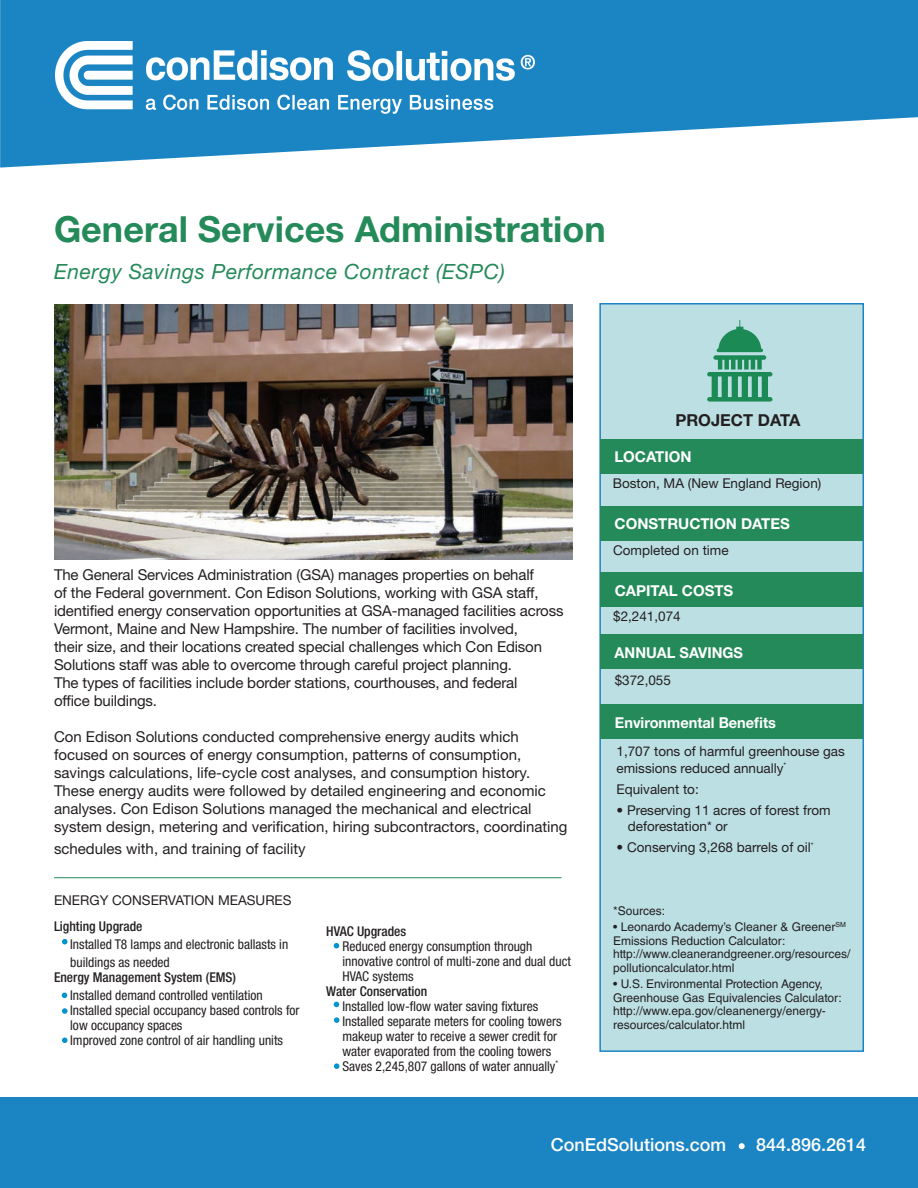
<style>
.page{position:relative;width:918px;height:1188px;background:#fff}
.page>*{position:absolute;margin:0;border:0;box-sizing:border-box;transform-origin:0 0}
.t1{font:700 36px "Helvetica Neue LT Std";color:#258a59}
.t2{font:italic 21px "Helvetica Neue LT Pro";letter-spacing:.025em;color:#258a59}
.main_text{font:500 18px "Helvetica Neue LT Pro";color:#fff}
.Highlight_text_no_ru{font:700 16.5px "Helvetica Neue LT Pro";color:#231f20}
.main_text-2{font:15px/18px "Helvetica Neue LT Pro";letter-spacing:-.01em;color:#231f20}
.Highlights_txt_with{font:700 15px "Helvetica Neue LT Pro";color:#fff}
.t3{font:condensed 13.5px/15px "Helvetica Neue LT Pro";color:#231f20}
.Highlight_text_no_ru-2{font:13.5px/16.5px "Helvetica Neue LT Pro";color:#231f20}
.t4{font:500 condensed 13.5px "Helvetica Neue LT Pro";color:#231f20}
.t5{font:12px/13.5px "Helvetica LT Std";color:#231f20}
</style>
<div class="page">
<div style="left:599px;top:303px;width:265px;height:749px;background:#bcdfe3"></div>
<div style="left:600px;top:572px;width:263px;height:35px;background:#258a59"></div>
<div style="left:610px;top:582px;width:248px;height:11px;background:#258a59"></div>
<div style="left:610px;top:591px;width:248px;height:11px;background:#258a59"></div>
<div style="left:600px;top:634px;width:262px;height:35px;background:#258a59"></div>
<div style="left:610px;top:644px;width:248px;height:11px;background:#258a59"></div>
<div style="left:610px;top:653px;width:248px;height:11px;background:#258a59"></div>
<img style="left:54px;top:304px;width:518px;height:255px">
<div style="left:0;top:1098px;width:918px;height:90px;background:#1b85c4"></div>
<svg style="left:739px;top:1143px;width:6px;height:6px"></svg>
<div style="left:600px;top:506px;width:262px;height:34px;background:#258a59"></div>
<div style="left:610px;top:516px;width:248px;height:10px;background:#258a59"></div>
<div style="left:610px;top:525px;width:248px;height:10px;background:#258a59"></div>
<div style="left:600px;top:439px;width:262px;height:34px;background:#258a59"></div>
<div style="left:610px;top:449px;width:247px;height:10px;background:#258a59"></div>
<div style="left:610px;top:458px;width:247px;height:10px;background:#258a59"></div>
<hr style="left:54px;top:877px;width:508px;height:1px;background:#258a59">
<svg style="left:62px;top:939px;width:5px;height:5px"></svg>
<svg style="left:62px;top:993px;width:5px;height:5px"></svg>
<svg style="left:62px;top:1008px;width:5px;height:6px"></svg>
<svg style="left:62px;top:1038px;width:5px;height:5px"></svg>
<svg style="left:334px;top:943px;width:5px;height:5px"></svg>
<div style="left:601px;top:704px;width:262px;height:35px;background:#258a59"></div>
<div style="left:610px;top:714px;width:248px;height:11px;background:#258a59"></div>
<div style="left:610px;top:723px;width:248px;height:11px;background:#258a59"></div>
<svg style="left:707px;top:320px;width:65px;height:82px;background:#69b39a"></svg>
<svg style="left:334px;top:1002px;width:5px;height:5px"></svg>
<svg style="left:334px;top:1017px;width:5px;height:6px"></svg>
<svg style="left:334px;top:1063px;width:5px;height:6px"></svg>
<svg style="left:0;top:0;width:918px;height:168px;fill:#1b85c4"></svg>
<img style="left:55px;top:42px;width:480px;height:72px">
<p class="t1" style="left:54px;top:207px;width:553px">General Services Administration</p>
<p class="t2" style="left:54px;top:258px;width:452px">Energy Savings Performance Contract (ESPC)</p>
<p class="main_text-2" style="left:54px;top:566px;width:511px">The General Services Administration (GSA) manages properties on behalf<br>of the Federal government. Con Edison Solutions, working with GSA staff, identified energy conservation opportunities at GSA-managed facilities across Vermont, Maine and New Hampshire. The number of facilities involved,<br>their size, and their locations created special challenges which Con Edison Solutions staff was able to overcome through careful project planning.<br>The types of facilities include border stations, courthouses, and federal<br>office buildings.</p>
<p class="main_text-2" style="left:54px;top:728px;width:515px">Con Edison Solutions conducted comprehensive energy audits which focused on sources of energy consumption, patterns of consumption, savings calculations, life-cycle cost analyses, and consumption history.<br>These energy audits were followed by detailed engineering and economic analyses. Con Edison Solutions managed the mechanical and electrical system design, metering and verification, hiring subcontractors, coordinating</p>
<p class="main_text-2" style="left:54px;top:839px;width:253px">schedules with, and training of facility</p>
<p class="Highlight_text_no_ru-2" style="left:54px;top:892px;width:239px">ENERGY CONSERVATION MEASURES</p>
<p class="t4" style="left:54px;top:918px;width:90px">Lighting Upgrade</p>
<p class="t3" style="left:70px;top:935px;width:220px;line-height:18px">Installed T8 lamps and electronic ballasts in buildings as needed</p>
<p class="t4" style="left:54px;top:969px;width:184px">Energy Management System (EMS)</p>
<p class="t3" style="left:70px;top:988px;width:231px">Installed demand controlled ventilation Installed special occupancy based controls for low occupancy spaces<br>Improved zone control of air handling units</p>
<p class="t4" style="left:326px;top:923px;width:81px">HVAC Upgrades</p>
<p class="t3" style="left:342px;top:938px;width:230px">Reduced energy consumption through innovative control of multi-zone and dual duct<br>HVAC systems</p>
<p class="t4" style="left:326px;top:983px;width:103px">Water Conservation</p>
<p class="t3" style="left:342px;top:998px;width:221px">Installed low-flow water saving fixtures Installed separate meters for cooling towers makeup water to receive a sewer credit for water evaporated from the cooling towers Saves 2,245,807 gallons of water annually<sup>*</sup></p>
<p class="Highlight_text_no_ru" style="left:675px;top:409px;width:126px">PROJECT DATA</p>
<p class="Highlights_txt_with" style="left:614px;top:448px;width:79px">LOCATION</p>
<p class="Highlight_text_no_ru-2" style="left:613px;top:475px;width:210px">Boston, MA (New England Region)</p>
<p class="Highlights_txt_with" style="left:615px;top:515px;width:177px">CONSTRUCTION DATES</p>
<p class="Highlight_text_no_ru-2" style="left:613px;top:542px;width:117px">Completed on time</p>
<p class="Highlights_txt_with" style="left:615px;top:581px;width:120px">CAPITAL COSTS</p>
<p class="Highlight_text_no_ru-2" style="left:613px;top:608px;width:69px">$2,241,074</p>
<p class="Highlights_txt_with" style="left:615px;top:643px;width:130px">ANNUAL SAVINGS</p>
<p class="Highlight_text_no_ru-2" style="left:615px;top:671px;width:58px">$372,055</p>
<p class="Highlights_txt_with" style="left:615px;top:713px;width:163px">Environmental Benefits</p>
<p class="Highlight_text_no_ru-2" style="left:617px;top:743px;width:230px">1,707 tons of harmful greenhouse gas emissions reduced annually<sup>*</sup></p>
<p class="Highlight_text_no_ru-2" style="left:617px;top:780px;width:84px">Equivalent to:</p>
<p class="Highlight_text_no_ru-2" style="left:628px;top:801px;width:205px;text-indent:-11px">• Preserving 11 acres of forest from deforestation* or</p>
<p class="Highlight_text_no_ru-2" style="left:617px;top:839px;width:199px">• Conserving 3,268 barrels of oil<sup>*</sup></p>
<p class="t5" style="left:613px;top:904px;width:53px">*Sources:</p>
<p class="t5" style="left:613px;top:920px;width:234px">• Leonardo Academy’s Cleaner &amp; Greener<sup>SM<br></sup>Emissions Reduction Calculator:</p>
<p class="t5" style="left:613px;top:947px;width:239px">http://www.cleanerandgreener.org/resources/</p>
<p class="t5" style="left:613px;top:961px;width:123px">pollutioncalculator.html</p>
<p class="t5" style="left:613px;top:977px;width:230px">• U.S. Environmental Protection Agency,<br>Greenhouse Gas Equivalencies Calculator:</p>
<p class="t5" style="left:613px;top:1004px;width:214px">http://www.epa.gov/cleanenergy/energy&shy;resources/calculator.html</p>
<p class="main_text" style="left:551px;top:1133px;width:177px">ConEdSolutions.com</p>
<p class="main_text" style="left:756px;top:1133px;width:112px">844.896.2614</p>
</div>
